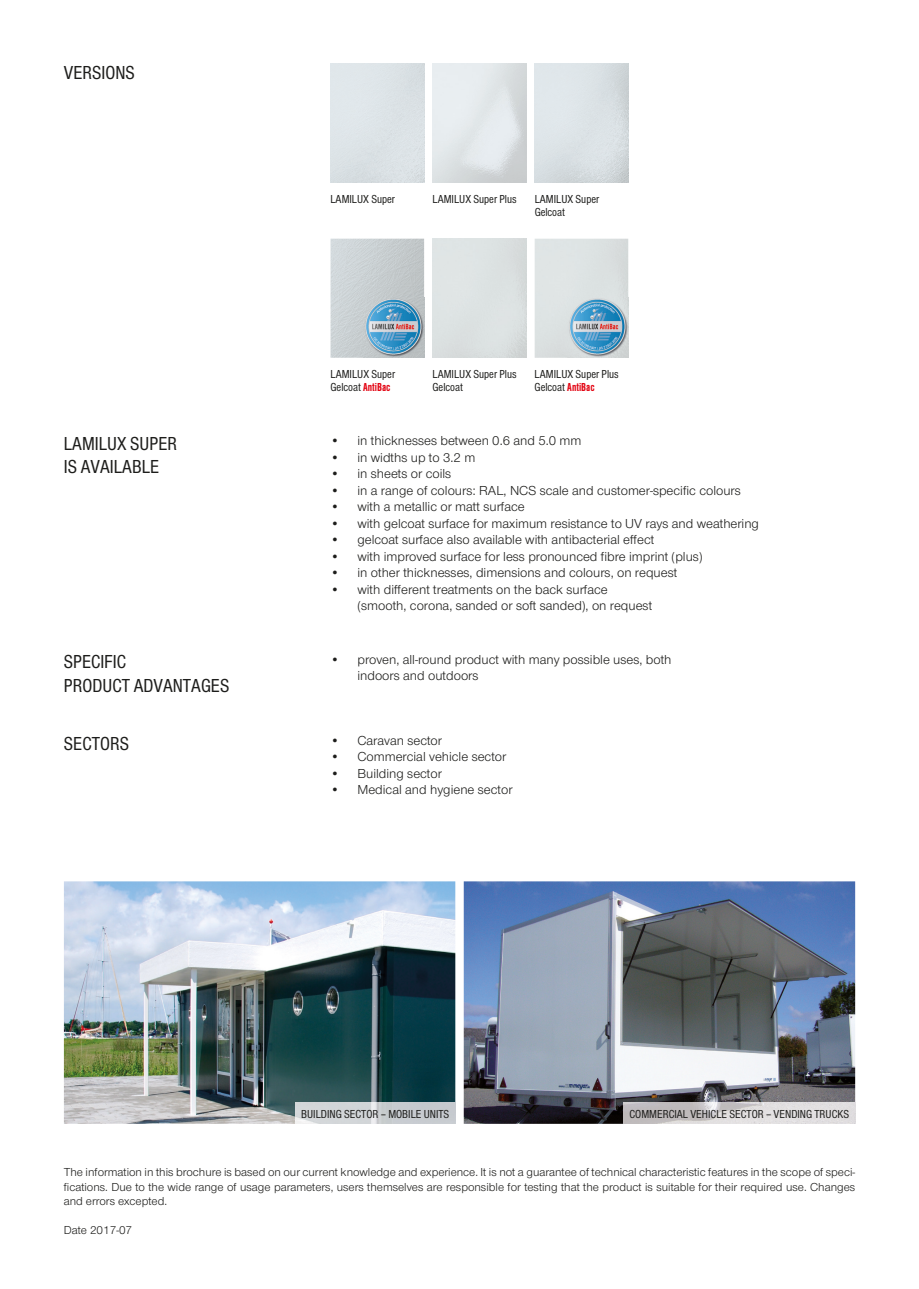
<style>
.page{position:relative;width:919px;height:1289px;background:#fff}
.page>*{position:absolute;margin:0;border:0;box-sizing:border-box;transform-origin:0 0}
.t1{font:condensed 19.5px/23.4px "Nimbus Sans T";color:#1d1d1b}
.t2{font:13.5px/16.5px "Nimbus Sans Novus T";color:#1d1d1b}
.t3{font:12px/14.4px "Nimbus Sans Novus T";color:#1d1d1b;text-align:justify}
.t4{font:condensed 12px/13.5px "Nimbus Sans T";color:#1d1d1b}
.s1{font-weight:700;color:#e30614}
</style>
<div class="page">
<img style="left:64px;top:881px;width:391px;height:242px">
<img style="left:463px;top:881px;width:392px;height:242px">
<svg style="left:623px;top:1102px;width:233px;height:22px"></svg>
<img style="left:623px;top:1102px;width:232px;height:21px">
<svg style="left:295px;top:1102px;width:161px;height:22px"></svg>
<img style="left:295px;top:1102px;width:160px;height:21px">
<img style="left:534px;top:64px;width:94px;height:119px">
<img style="left:534px;top:239px;width:94px;height:119px">
<img style="left:330px;top:239px;width:94px;height:119px">
<img style="left:567px;top:298px;width:61px;height:60px">
<img style="left:363px;top:298px;width:61px;height:60px">
<h1 class="t1" style="left:64px;top:61px;width:73px">VERSIONS</h1>
<p class="t4" style="left:330px;top:192px;width:66px">LAMILUX Super</p>
<p class="t4" style="left:432px;top:192px;width:85px">LAMILUX Super Plus</p>
<p class="t4" style="left:534px;top:192px;width:66px">LAMILUX Super<br>Gelcoat</p>
<p class="t4" style="left:330px;top:367px;width:66px">LAMILUX Super<br>Gelcoat <span class="s1">AntiBac</span></p>
<p class="t4" style="left:432px;top:367px;width:85px">LAMILUX Super Plus<br>Gelcoat</p>
<p class="t4" style="left:534px;top:367px;width:85px">LAMILUX Super Plus<br>Gelcoat <span class="s1">AntiBac</span></p>
<h1 class="t1" style="left:64px;top:431px;width:115px">LAMILUX SUPER<br>IS AVAILABLE</h1>
<p class="t2" style="left:330px;top:432px;width:252px">• in thicknesses between 0.6 and 5.0 mm</p>
<p class="t2" style="left:330px;top:449px;width:146px">• in widths up to 3.2 m</p>
<p class="t2" style="left:330px;top:465px;width:122px">• in sheets or coils</p>
<p class="t2" style="left:330px;top:482px;width:412px">• in a range of colours: RAL, NCS scale and customer-specific colours</p>
<p class="t2" style="left:330px;top:498px;width:196px">• with a metallic or matt surface</p>
<p class="t2" style="left:330px;top:515px;width:430px">• with gelcoat surface for maximum resistance to UV rays and weathering</p>
<p class="t2" style="left:330px;top:531px;width:325px">• gelcoat surface also available with antibacterial effect</p>
<p class="t2" style="left:330px;top:548px;width:374px">• with improved surface for less pronounced fibre imprint (plus)</p>
<p class="t2" style="left:330px;top:564px;width:348px">• in other thicknesses, dimensions and colours, on request</p>
<p class="t2" style="left:357px;top:581px;width:296px;text-indent:-27px">• with different treatments on the back surface (smooth, corona, sanded or soft sanded), on request</p>
<h1 class="t1" style="left:64px;top:650px;width:167px">SPECIFIC<br>PRODUCT ADVANTAGES</h1>
<h1 class="t1" style="left:64px;top:731px;width:67px">SECTORS</h1>
<p class="t2" style="left:357px;top:650px;width:315px;text-indent:-27px">• proven, all-round product with many possible uses, both indoors and outdoors</p>
<p class="t2" style="left:330px;top:732px;width:113px">• Caravan sector</p>
<p class="t2" style="left:330px;top:748px;width:177px">• Commercial vehicle sector</p>
<p class="t2" style="left:330px;top:765px;width:113px">• Building sector</p>
<p class="t2" style="left:330px;top:781px;width:183px">• Medical and hygiene sector</p>
<p class="t4" style="left:301px;top:1106px;width:150px">BUILDING SECTOR – MOBILE UNITS</p>
<p class="t4" style="left:629px;top:1106px;width:221px">COMMERCIAL VEHICLE SECTOR – VENDING TRUCKS</p>
<p class="t3" style="left:64px;top:1164px;width:792px">The information in this brochure is based on our current knowledge and experience. It is not a guarantee of technical characteristic features in the scope of speci&shy;fications. Due to the wide range of usage parameters, users themselves are responsible for testing that the product is suitable for their required use. Changes and errors excepted.</p>
<p class="t3" style="left:64px;top:1222px;width:70px">Date 2017-07</p>
</div>
